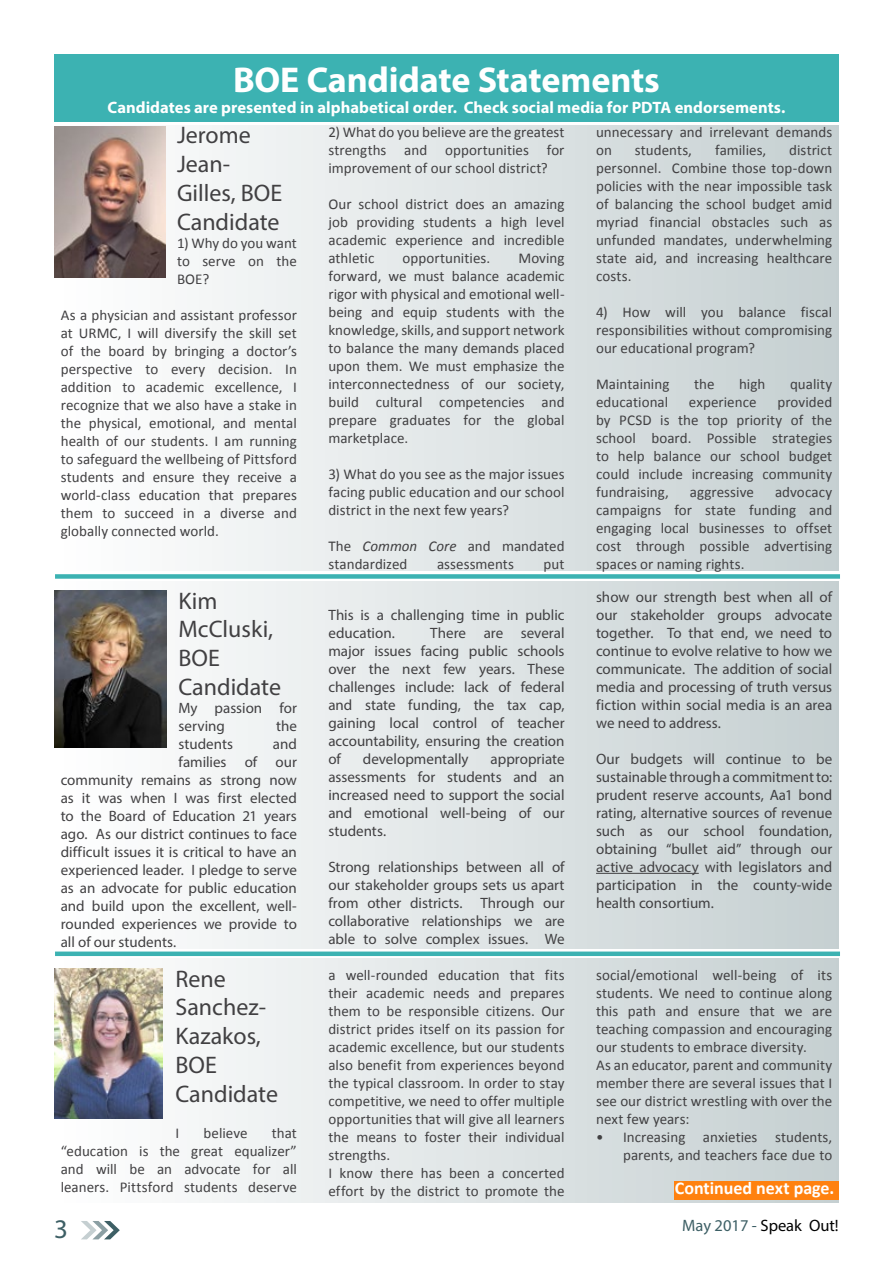
<style>
.page{position:relative;width:893px;height:1263px;background:#fff}
.page>*{position:absolute;margin:0;border:0;box-sizing:border-box;transform-origin:0 0}
.t1{font:700 36px "Myriad Pro";letter-spacing:-.005em;color:#fff}
.t2{font:27px "Myriad Pro";color:#3d5f65}
.t3{font:24px/28.8px "Myriad Pro";color:#414042}
.t4{font:700 18px "Calibri";color:#fff}
.t5{font:700 16.5px "Myriad Pro";color:#fff}
.t6{font:16.5px "Myriad Pro";color:#000}
.t7{font:15px/18px "Calibri";letter-spacing:.005em;color:#414042;text-align:justify}
.t8{font:15px/18px "Myriad Pro";color:#414042;text-align:justify}
.s1{font-style:italic}
.s2{color:#3d5f65}
</style>
<div class="page">
<svg style="left:81px;top:1221px;width:39px;height:18px"></svg>
<div style="left:54px;top:958px;width:785px;height:244px;background:linear-gradient(to right,#fffefe,#c5d0d1)"></div>
<img style="left:54px;top:969px;width:109px;height:150px">
<div style="left:54px;top:581px;width:785px;height:367px;background:linear-gradient(to right,#fdfdfd,#c6d0d2)"></div>
<hr style="left:596px;top:873px;width:103px;height:1px;background:#414042">
<img style="left:54px;top:591px;width:112px;height:156px">
<div style="left:54px;top:125px;width:785px;height:445px;background:linear-gradient(to right,#fff,#c5cfd1)"></div>
<div style="left:54px;top:54px;width:785px;height:68px;background:#3cb2b2"></div>
<img style="left:54px;top:126px;width:111px;height:152px">
<div style="left:675px;top:1181px;width:164px;height:18px;background:#ff810f"></div>
<div style="left:55px;top:574px;width:785px;height:5px;background:#3cb2b2"></div>
<div style="left:55px;top:951px;width:785px;height:5px;background:#3cb2b2"></div>
<h1 class="t1" style="left:233px;top:56px;width:428px">BOE Candidate Statements</h1>
<p class="t5" style="left:108px;top:96px;width:679px">Candidates are presented in alphabetical order. Check social media for PDTA endorsements.</p>
<h3 class="t3" style="left:177px;top:120px;width:107px">Jerome<br>Jean-<br>Gilles, BOE<br>Candidate</h3>
<p class="t7" style="left:177px;top:234px;width:121px">1) Why do you want to serve on the BOE?</p>
<p class="t7" style="left:61px;top:306px;width:238px">As a physician and assistant professor at URMC, I will diversify the skill set of the board by bringing a doctor’s perspective to every decision. In addition to academic excellence, I recognize that we also have a stake in the physical, emotional, and mental health of our students. I am running to safeguard the wellbeing of Pittsford students and ensure they receive a world-class education that prepares them to succeed in a diverse and globally connected world.</p>
<h3 class="t3" style="left:178px;top:586px;width:104px">Kim<br>McCluski,<br>BOE<br>Candidate</h3>
<p class="t8" style="left:178px;top:699px;width:120px">My passion for serving</p>
<p class="t8" style="left:276px;top:717px;width:22px">the</p>
<p class="t8" style="left:178px;top:735px;width:56px">students</p>
<p class="t8" style="left:273px;top:735px;width:26px">and</p>
<p class="t8" style="left:178px;top:753px;width:120px">families of our</p>
<p class="t8" style="left:61px;top:771px;width:238px">community remains as strong now</p>
<p class="t8" style="left:61px;top:789px;width:238px">as it was when I was first elected</p>
<p class="t8" style="left:61px;top:807px;width:238px">to the Board of Education 21 years</p>
<p class="t8" style="left:61px;top:825px;width:238px">ago. As our district continues to face</p>
<p class="t8" style="left:61px;top:843px;width:238px">difficult issues it is critical to have an</p>
<p class="t8" style="left:61px;top:861px;width:238px">experienced leader. I pledge to serve</p>
<p class="t8" style="left:61px;top:879px;width:238px">as an advocate for public education</p>
<p class="t8" style="left:61px;top:897px;width:238px">and build upon the excellent, well-</p>
<p class="t8" style="left:61px;top:915px;width:238px">rounded experiences we provide to</p>
<p class="t8" style="left:61px;top:933px;width:117px">all of our students.</p>
<h3 class="t3" style="left:176px;top:964px;width:104px">Rene<br>Sanchez-<br>Kazakos,<br>BOE<br>Candidate</h3>
<p class="t7" style="left:176px;top:1124px;width:5px">I</p>
<p class="t7" style="left:204px;top:1124px;width:46px">believe</p>
<p class="t7" style="left:61px;top:1124px;width:238px;text-indent:211px">that “education is the great equalizer” and will be an advocate for all leaners. Pittsford students deserve</p>
<h2 class="t2" style="left:54px;top:1212px;width:15px">3</h2>
<p class="t7" style="left:328px;top:123px;width:238px">2) What do you believe are the greatest strengths and opportunities for improvement of our school district?</p>
<p class="t7" style="left:328px;top:195px;width:238px">Our school district does an amazing job providing students a high level academic experience and incredible athletic</p>
<p class="t7" style="left:328px;top:249px;width:238px;text-indent:190px">Moving forward, we must balance academic rigor with physical and emotional well&shy;being and equip students with the knowledge, skills, and support network to balance the many demands placed upon them. We must emphasize the interconnectedness of our society, build cultural competencies and prepare graduates for the global marketplace.</p>
<p class="t7" style="left:328px;top:465px;width:238px">3) What do you see as the major issues facing public education and our school district in the next few years?</p>
<p class="t7" style="left:328px;top:537px;width:238px">The <span class="s1">Common Core</span> and mandated standardized</p>
<p class="t7" style="left:403px;top:249px;width:89px">opportunities.</p>
<p class="t7" style="left:437px;top:555px;width:78px">assessments</p>
<p class="t7" style="left:544px;top:555px;width:22px">put</p>
<p class="t8" style="left:328px;top:605px;width:238px">This is a challenging time in public education.</p>
<p class="t8" style="left:328px;top:623px;width:238px;text-indent:102px">There are several major issues facing public schools over the next few years. These challenges include: lack of federal and state funding, the tax cap, gaining local control of teacher accountability, ensuring the creation of</p>
<p class="t8" style="left:363px;top:749px;width:107px">developmentally</p>
<p class="t8" style="left:328px;top:749px;width:238px;text-indent:162px">appropriate assessments for students and an increased need to support the social and emotional well-being of our students.</p>
<p class="t8" style="left:328px;top:857px;width:238px">Strong relationships between all of our stakeholder groups sets us apart from other districts. Through our collaborative relationships we are able to solve complex issues. We</p>
<p class="t7" style="left:596px;top:123px;width:238px">unnecessary and irrelevant demands on</p>
<p class="t7" style="left:635px;top:141px;width:59px">students,</p>
<p class="t7" style="left:715px;top:141px;width:53px">families,</p>
<p class="t7" style="left:596px;top:141px;width:238px;text-indent:193px">district personnel. Combine those top-down policies with the near impossible task of balancing the school budget amid myriad financial obstacles such as unfunded mandates, underwhelming state aid, and increasing healthcare costs.</p>
<p class="t7" style="left:596px;top:303px;width:238px">4) How will you balance fiscal responsibilities without compromising our educational program?</p>
<p class="t7" style="left:596px;top:375px;width:75px">Maintaining</p>
<p class="t7" style="left:694px;top:375px;width:22px">the</p>
<p class="t7" style="left:739px;top:375px;width:28px">high</p>
<p class="t7" style="left:790px;top:375px;width:44px">quality</p>
<p class="t7" style="left:596px;top:393px;width:74px">educational</p>
<p class="t7" style="left:689px;top:393px;width:69px">experience</p>
<p class="t7" style="left:596px;top:393px;width:238px;text-indent:181px">provided by PCSD is the top priority of the school board. Possible strategies to help balance our school budget could include increasing community fundraising,</p>
<p class="t7" style="left:596px;top:483px;width:238px;text-indent:179px">advocacy campaigns for state funding and engaging local businesses to offset cost through possible advertising spaces or naming rights.</p>
<p class="t7" style="left:690px;top:483px;width:66px">aggressive</p>
<p class="t8" style="left:596px;top:587px;width:238px">show our strength best when all of our stakeholder groups advocate together. To that end, we need to continue to evolve relative to how we communicate. The addition of social media and processing of truth versus fiction within social media is an area we need to address.</p>
<p class="t8" style="left:596px;top:749px;width:238px">Our budgets will continue to be sustainable through a commitment to: prudent reserve accounts, Aa1 bond rating, alternative sources of revenue such as our school foundation, obtaining “bullet aid” through our active advocacy with legislators and participation in the county-wide health consortium.</p>
<p class="t7" style="left:328px;top:966px;width:238px;text-align:left">a well-rounded education that fits their academic needs and prepares them to be responsible citizens. Our district prides itself on its passion for academic excellence, but our students also benefit from experiences beyond the typical classroom. In order to stay competitive, we need to offer multiple opportunities that will give all learners the means to foster their individual strengths.<br>I know there has been a concerted effort by the district to promote the</p>
<p class="t7" style="left:596px;top:966px;width:238px;text-align:left">social/emotional well-being of its students. We need to continue along this path and ensure that we are teaching compassion and encouraging our students to embrace diversity.<br>As an educator, parent and community member there are several issues that I see our district wrestling with over the next few years:</p>
<p class="t7" style="left:596px;top:1128px;width:238px;text-align:right">• Increasing anxieties students, parents, and teachers face due to</p>
<p class="t4" style="left:675px;top:1177px;width:161px">Continued next page.</p>
<p class="t6" style="left:682px;top:1215px;width:158px"><span class="s2">May 2017 -</span> Speak Out!</p>
</div>
